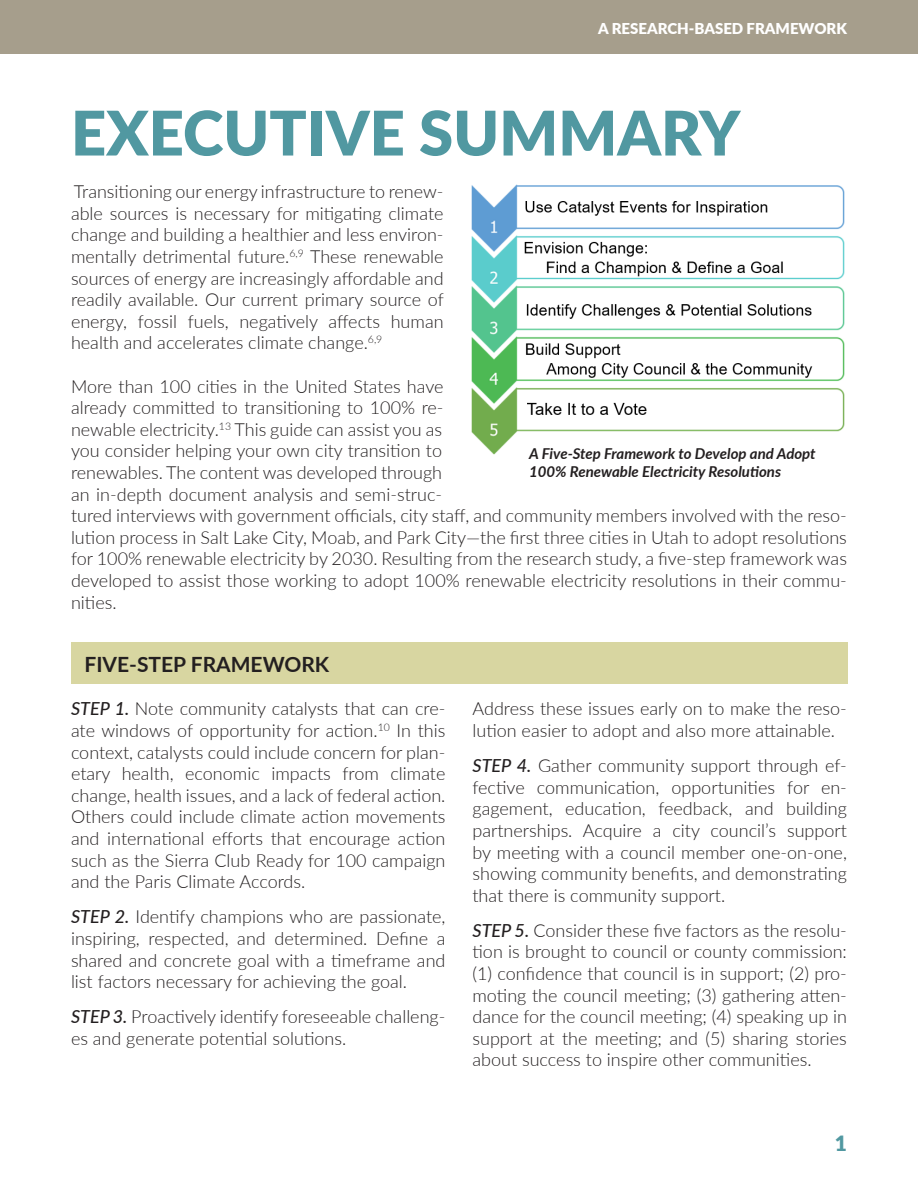
<style>
.page{position:relative;width:918px;height:1188px;background:#fff}
.page>*{position:absolute;margin:0;border:0;box-sizing:border-box;transform-origin:0 0}
.t1{font:900 61.5px "Lato";color:#5198a1}
.t2{font:700 21px "Lato";color:#231f20}
.t3{font:900 21px "Lato";color:#5198a1}
.t4{font:300 18px/21.6px "Lato";color:#231f20;text-align:justify}
.t5{font:italic 700 15px/18px "Lato";color:#231f20}
.t6{font:900 15px "Lato";color:#fff}
.s1{font-weight:500;font-style:italic}
</style>
<div class="page">
<div style="left:0;top:0;width:918px;height:54px;background:#a69e8c"></div>
<img style="left:471px;top:184px;width:374px;height:271px">
<div style="left:71px;top:643px;width:776px;height:41px;background:#d8d6a1"></div>
<p class="t6" style="left:598px;top:17px;width:250px">A RESEARCH-BASED FRAMEWORK</p>
<p class="t1" style="left:71px;top:87px;width:671px">EXECUTIVE SUMMARY</p>
<p class="t4" style="left:71px;top:180px;width:374px">Transitioning our energy infrastructure to renew&shy;able sources is necessary for mitigating climate change and building a healthier and less environ&shy;mentally detrimental future.<sup>6,9</sup> These renewable sources of energy are increasingly affordable and readily available. Our current primary source of energy, fossil fuels, negatively affects human health and accelerates climate change.<sup>6,9</sup></p>
<p class="t4" style="left:71px;top:375px;width:777px;text-align:left">More than 100 cities in the United States have<br>already committed to transitioning to 100% re-<br>newable electricity.<sup>13</sup> This guide can assist you as<br>you consider helping your own city transition to<br>renewables. The content was developed through<br>an in-depth document analysis and semi-struc-<br>tured interviews with government officials, city staff, and community members involved with the reso&shy;lution process in Salt Lake City, Moab, and Park City—the first three cities in Utah to adopt resolutions for 100% renewable electricity by 2030. Resulting from the research study, a five-step framework was developed to assist those working to adopt 100% renewable electricity resolutions in their commu&shy;nities.</p>
<p class="t5" style="left:529px;top:444px;width:288px">A Five-Step Framework to Develop and Adopt<br>100% Renewable Electricity Resolutions</p>
<p class="t2" style="left:85px;top:649px;width:246px">FIVE-STEP FRAMEWORK</p>
<p class="t4" style="left:71px;top:698px;width:376px"><span class="s1">STEP 1.</span> Note community catalysts that can cre&shy;ate windows of opportunity for action.<sup>10</sup> In this context, catalysts could include concern for plan&shy;etary health, economic impacts from climate change, health issues, and a lack of federal action.<br>Others could include climate action movements and international efforts that encourage action such as the Sierra Club Ready for 100 campaign and the Paris Climate Accords.</p>
<p class="t4" style="left:71px;top:905px;width:376px"><span class="s1">STEP 2.</span> Identify champions who are passionate, inspiring, respected, and determined. Define a shared and concrete goal with a timeframe and list factors necessary for achieving the goal.</p>
<p class="t4" style="left:71px;top:1005px;width:376px"><span class="s1">STEP 3.</span> Proactively identify foreseeable challeng&shy;es and generate potential solutions.</p>
<p class="t4" style="left:472px;top:698px;width:376px">Address these issues early on to make the reso&shy;lution easier to adopt and also more attainable.</p>
<p class="t4" style="left:472px;top:754px;width:376px"><span class="s1">STEP 4.</span> Gather community support through ef&shy;fective communication, opportunities for en&shy;gagement, education, feedback, and building partnerships. Acquire a city council’s support by meeting with a council member one-on-one, showing community benefits, and demonstrating that there is community support.</p>
<p class="t4" style="left:472px;top:919px;width:376px"><span class="s1">STEP 5.</span> Consider these five factors as the resolu&shy;tion is brought to council or county commission: (1) confidence that council is in support; (2) pro&shy;moting the council meeting; (3) gathering atten&shy;dance for the council meeting; (4) speaking up in support at the meeting; and (5) sharing stories about success to inspire other communities.</p>
<p class="t3" style="left:835px;top:1127px;width:14px">1</p>
</div>
